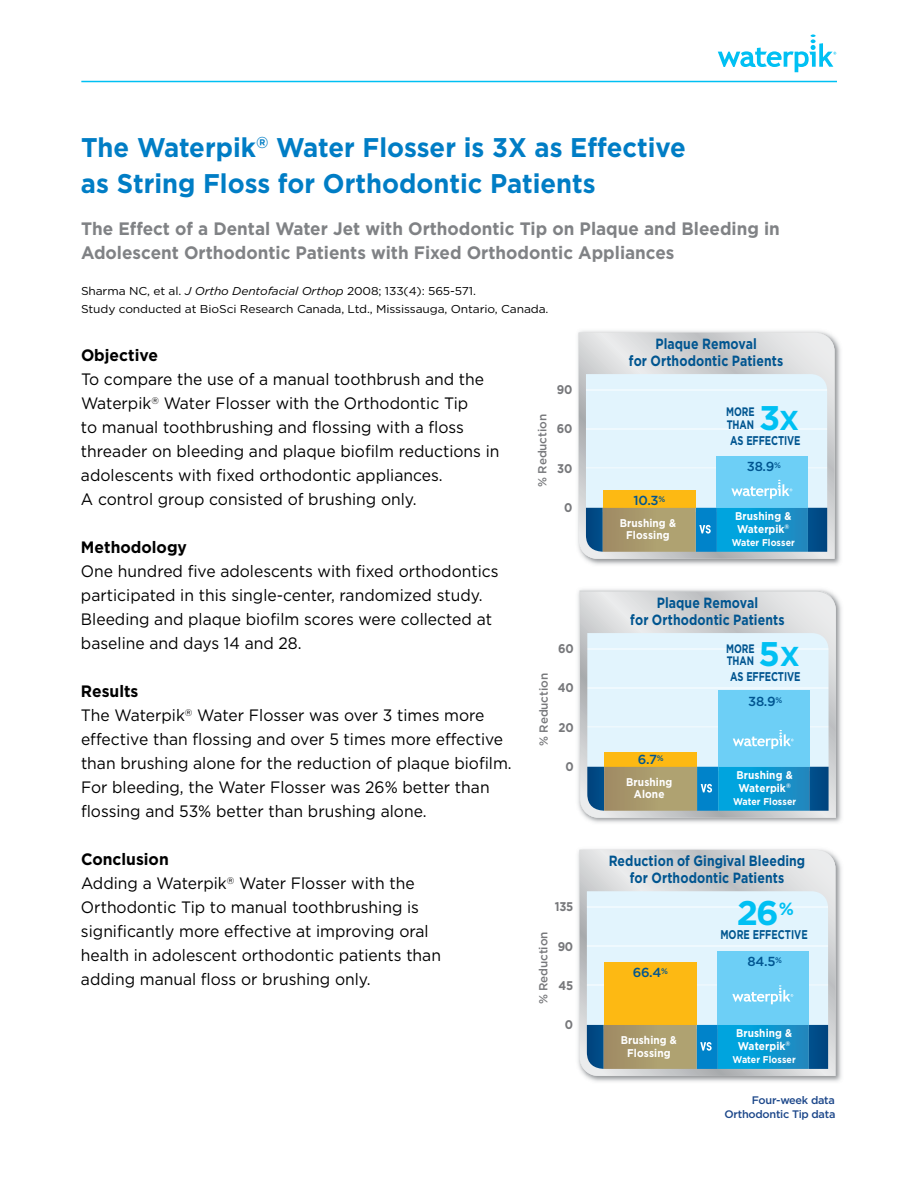
<style>
.page{position:relative;width:918px;height:1188px;background:#fff}
.page>*{position:absolute;margin:0;border:0;box-sizing:border-box;transform-origin:0 0}
.t1{font:700 34.2px "Gotham";color:#00c0f3}
.t2{font:700 27px/36px "Gotham";color:#007dc5;scale:.95 1}
.t3{font:700 18px/24px "Gotham";color:#808285;scale:.95 1}
.t4{font:16.5px/24px "Gotham";color:#000;scale:.95 1}
.t5{font:700 16.5px "Gotham";color:#000;scale:.95 1}
.t6{font:700 14.7px/16.4px "Gotham";letter-spacing:.01em;color:#005590;text-align:center;scale:.83 1}
.t7{font:500 13.05px "Gotham";letter-spacing:-.025em;color:#005590}
.t8{font:700 12.6px "Gotham";letter-spacing:-.01em;color:#005590;scale:.75 1}
.t9{font:700 12.6px "Gotham";letter-spacing:-.025em;color:#77787b;scale:.9 1}
.t10{font:700 12.6px "Gotham";color:#00568f;scale:.75 1}
.t11{font:700 12.3px/12.3px "Gotham";letter-spacing:-.01em;color:#005590;scale:.75 1}
.t12{font:500 11.7px "Gotham";letter-spacing:-.01em;color:#77787b}
.t13{font:11.4px/18px "Gotham";letter-spacing:-.01em;color:#000;scale:1.05 1}
.t14{font:700 11.25px/12.6px "Gotham";letter-spacing:.01em;color:#fff;text-align:center;scale:.9 1}
.t15{font:500 10.95px/14.5px "Gotham";letter-spacing:-.025em;color:#1c478a;text-align:right}
.t16{font:700 9.75px "Gotham";letter-spacing:.01em;color:#fff;scale:.9 1}
.s1{font-style:italic}
.s2{font-weight:700}
.s3{font-size:27.3px}
</style>
<div class="page">
<hr style="left:81px;top:81px;width:756px;height:1px;background:#00c0f3">
<svg style="left:718px;top:34px;width:118px;height:38px"></svg>
<img style="left:578px;top:330px;width:263px;height:235px">
<img style="left:578px;top:849px;width:264px;height:233px">
<img style="left:578px;top:589px;width:264px;height:234px">
<svg style="left:579px;top:333px;width:256px;height:226px;background:#d6e6e9"></svg>
<svg style="left:580px;top:850px;width:255px;height:226px;background:#d3ded2"></svg>
<svg style="left:580px;top:592px;width:256px;height:226px;background:#cfe4ea"></svg>
<svg style="left:581px;top:505px;width:251px;height:50px;background:#5d98a5"></svg>
<svg style="left:731px;top:480px;width:61px;height:19px"></svg>
<svg style="left:582px;top:1022px;width:251px;height:50px;background:#5d98a5"></svg>
<svg style="left:732px;top:985px;width:61px;height:19px"></svg>
<svg style="left:582px;top:764px;width:252px;height:50px;background:#5d98a5"></svg>
<svg style="left:733px;top:730px;width:61px;height:19px"></svg>
<h2 class="t2" style="left:81px;top:129px;width:638px">The Waterpik<sup>®</sup> Water Flosser is 3X as Effective as String Floss for Orthodontic Patients</h2>
<p class="t3" style="left:81px;top:216px;width:737px">The Effect of a Dental Water Jet with Orthodontic Tip on Plaque and Bleeding in<br>Adolescent Orthodontic Patients with Fixed Orthodontic Appliances</p>
<p class="t13" style="left:81px;top:282px;width:447px">Sharma NC, et al. <span class="s1">J Ortho Dentofacial Orthop</span> 2008; 133(4): 565-571.<br>Study conducted at BioSci Research Canada, Ltd., Mississauga, Ontario, Canada.</p>
<p class="t5" style="left:81px;top:346px;width:83px">Objective</p>
<p class="t4" style="left:81px;top:367px;width:442px">To compare the use of a manual toothbrush and the Waterpik<sup>®</sup> Water Flosser with the Orthodontic Tip<br>to manual toothbrushing and flossing with a floss threader on bleeding and plaque biofilm reductions in adolescents with fixed orthodontic appliances.<br>A control group consisted of brushing only.</p>
<p class="t5" style="left:81px;top:538px;width:113px">Methodology</p>
<p class="t4" style="left:81px;top:559px;width:441px">One hundred five adolescents with fixed orthodontics participated in this single-center, randomized study.<br>Bleeding and plaque biofilm scores were collected at baseline and days 14 and 28.</p>
<p class="t4" style="left:81px;top:679px;width:455px"><span class="s2">Results<br></span>The Waterpik<sup>®</sup> Water Flosser was over 3 times more effective than flossing and over 5 times more effective than brushing alone for the reduction of plaque biofilm.<br>For bleeding, the Water Flosser was 26% better than flossing and 53% better than brushing alone.</p>
<p class="t4" style="left:81px;top:847px;width:381px"><span class="s2">Conclusion<br></span>Adding a Waterpik<sup>®</sup> Water Flosser with the Orthodontic Tip to manual toothbrushing is significantly more effective at improving oral health in adolescent orthodontic patients than adding manual floss or brushing only.</p>
<p class="t6" style="left:629px;top:335px;width:188px">Plaque Removal<br>for Orthodontic Patients</p>
<p class="t9" style="left:557px;top:382px;width:19px">90</p>
<p class="t9" style="left:557px;top:422px;width:19px">60</p>
<p class="t9" style="left:557px;top:461px;width:18px">30</p>
<p class="t9" style="left:564px;top:500px;width:11px">0</p>
<h1 class="t1" style="left:759px;top:398px;width:42px">3<span class="s3">X</span></h1>
<p class="t8" style="left:730px;top:433px;width:95px">AS EFFECTIVE</p>
<p class="t11" style="left:726px;top:406px;width:39px">MORE<br>THAN</p>
<p class="t12" style="left:536px;top:487px;width:74px;rotate:-90deg">% Reduction</p>
<p class="t7" style="left:747px;top:459px;width:35px">38.9<sup>%</sup></p>
<p class="t7" style="left:634px;top:493px;width:33px">10.3<sup>%</sup></p>
<p class="t14" style="left:620px;top:516px;width:64px">Brushing &amp;<br>Flossing</p>
<p class="t14" style="left:735px;top:510px;width:64px;text-align:left">Brushing &amp;<br>Waterpik<sup>®</sup></p>
<p class="t16" style="left:732px;top:536px;width:72px">Water Flosser</p>
<p class="t6" style="left:630px;top:594px;width:188px">Plaque Removal<br>for Orthodontic Patients</p>
<h1 class="t1" style="left:759px;top:635px;width:43px">5<span class="s3">X</span></h1>
<p class="t8" style="left:730px;top:670px;width:95px">AS EFFECTIVE</p>
<p class="t9" style="left:558px;top:641px;width:19px">60</p>
<p class="t9" style="left:558px;top:681px;width:19px">40</p>
<p class="t9" style="left:559px;top:720px;width:18px">20</p>
<p class="t9" style="left:565px;top:759px;width:11px">0</p>
<p class="t11" style="left:726px;top:642px;width:39px">MORE<br>THAN</p>
<p class="t12" style="left:537px;top:746px;width:74px;rotate:-90deg">% Reduction</p>
<p class="t7" style="left:748px;top:694px;width:35px">38.9<sup>%</sup></p>
<p class="t7" style="left:638px;top:751px;width:27px">6.7<sup>%</sup></p>
<p class="t14" style="left:626px;top:775px;width:53px">Brushing<br>Alone</p>
<p class="t14" style="left:736px;top:769px;width:64px;text-align:left">Brushing &amp;<br>Waterpik<sup>®</sup></p>
<p class="t16" style="left:733px;top:795px;width:72px">Water Flosser</p>
<p class="t6" style="left:609px;top:853px;width:238px">Reduction of Gingival Bleeding for Orthodontic Patients</p>
<h1 class="t1" style="left:737px;top:894px;width:59px">26<sup>%</sup></h1>
<p class="t10" style="left:720px;top:928px;width:118px">MORE EFFECTIVE</p>
<p class="t9" style="left:555px;top:899px;width:22px">135</p>
<p class="t9" style="left:558px;top:939px;width:19px">90</p>
<p class="t9" style="left:559px;top:978px;width:18px">45</p>
<p class="t9" style="left:565px;top:1018px;width:11px">0</p>
<p class="t12" style="left:537px;top:1004px;width:74px;rotate:-90deg">% Reduction</p>
<p class="t7" style="left:748px;top:954px;width:36px">84.5<sup>%</sup></p>
<p class="t7" style="left:633px;top:965px;width:37px">66.4<sup>%</sup></p>
<p class="t14" style="left:621px;top:1033px;width:64px">Brushing &amp;<br>Flossing</p>
<p class="t14" style="left:736px;top:1027px;width:64px;text-align:left">Brushing &amp;<br>Waterpik<sup>®</sup></p>
<p class="t16" style="left:733px;top:1054px;width:72px">Water Flosser</p>
<p class="t15" style="left:725px;top:1092px;width:112px">Four-week data<br>Orthodontic Tip data</p>
</div>
